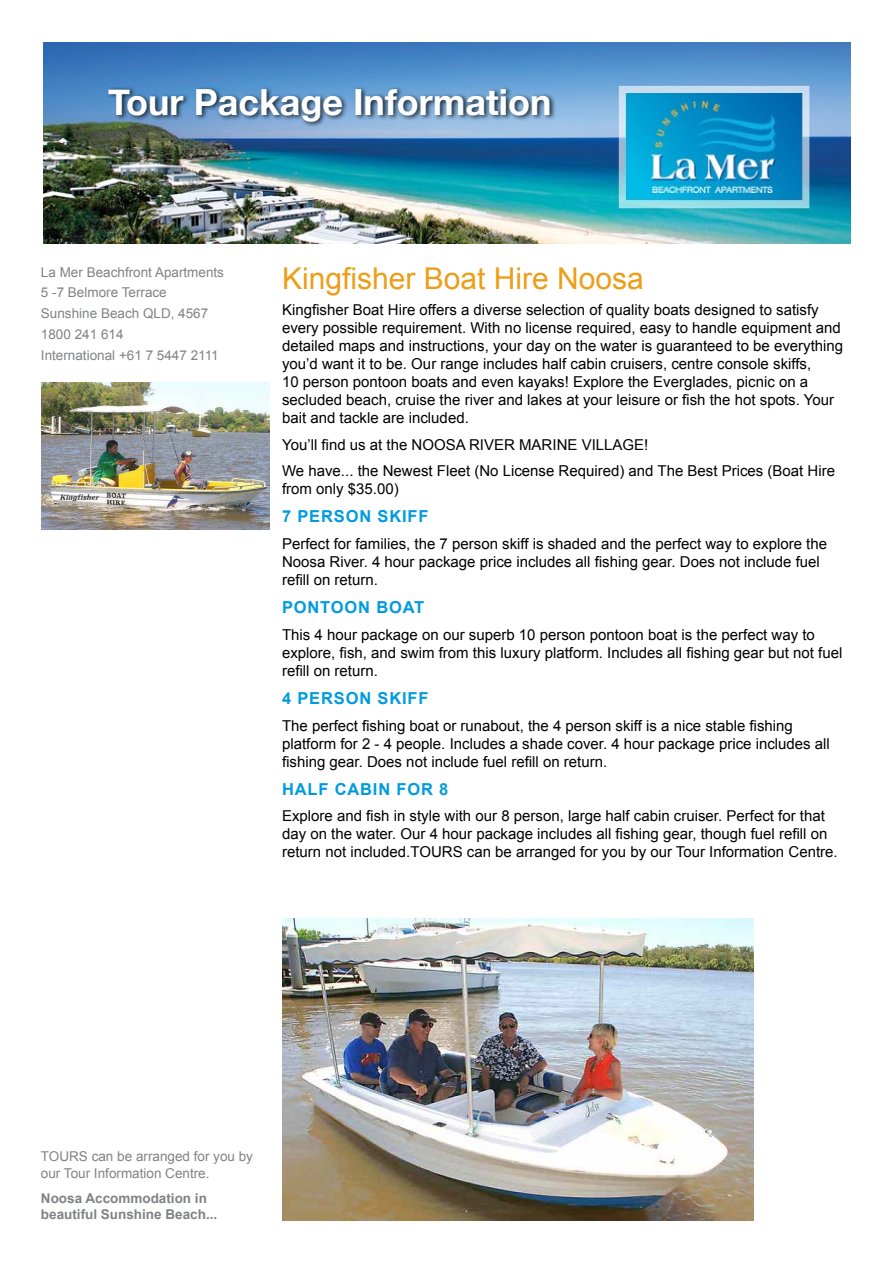
<style>
.page{position:relative;width:893px;height:1263px;background:#fff}
.page>*{position:absolute;margin:0;border:0;box-sizing:border-box;transform-origin:0 0}
.t1{font:700 36px "Helvetica Neue";color:#fff}
.t2{font:30px "Arial";color:#ed9e19}
.t3{font:700 16.5px "Arial";letter-spacing:.05em;color:#009bdf}
.t4{font:15px/18px "Arial";color:#000}
.t5{font:13.5px/20.7px "Arial";color:#808285}
.t6{font:700 13.5px/16.5px "Arial";color:#808285}
</style>
<div class="page">
<img style="left:282px;top:918px;width:472px;height:302px">
<img style="left:42px;top:383px;width:228px;height:146px">
<img style="left:44px;top:43px;width:806px;height:200px">
<div style="left:106px;top:86px;width:451px;height:42px;background:#000;opacity:.75"></div>
<h1 class="t1" style="left:108px;top:80px;width:445px">Tour Package Information</h1>
<p class="t5" style="left:41px;top:262px;width:185px">La Mer Beachfront Apartments<br>5 -7 Belmore Terrace<br>Sunshine Beach QLD, 4567<br>1800 241 614<br>International +61 7 5447 2111</p>
<h2 class="t2" style="left:282px;top:258px;width:363px">Kingfisher Boat Hire Noosa</h2>
<p class="t4" style="left:282px;top:301px;width:563px">Kingfisher Boat Hire offers a diverse selection of quality boats designed to satisfy every possible requirement. With no license required, easy to handle equipment and detailed maps and instructions, your day on the water is guaranteed to be everything you’d want it to be. Our range includes half cabin cruisers, centre console skiffs,<br>10 person pontoon boats and even kayaks! Explore the Everglades, picnic on a secluded beach, cruise the river and lakes at your leisure or fish the hot spots. Your bait and tackle are included.</p>
<p class="t4" style="left:282px;top:431px;width:555px;line-height:26.5px">You’ll find us at the NOOSA RIVER MARINE VILLAGE!<br>We have... the Newest Fleet (No License Required) and The Best Prices (Boat Hire</p>
<p class="t4" style="left:282px;top:480px;width:118px">from only $35.00)</p>
<p class="t3" style="left:282px;top:506px;width:148px">7 Person Skiff</p>
<p class="t4" style="left:282px;top:535px;width:546px">Perfect for families, the 7 person skiff is shaded and the perfect way to explore the<br>Noosa River. 4 hour package price includes all fishing gear. Does not include fuel refill on return.</p>
<p class="t3" style="left:282px;top:596px;width:144px">Pontoon Boat</p>
<p class="t4" style="left:282px;top:626px;width:562px">This 4 hour package on our superb 10 person pontoon boat is the perfect way to explore, fish, and swim from this luxury platform. Includes all fishing gear but not fuel refill on return.</p>
<p class="t3" style="left:282px;top:687px;width:148px">4 Person Skiff</p>
<p class="t4" style="left:282px;top:716px;width:549px">The perfect fishing boat or runabout, the 4 person skiff is a nice stable fishing platform for 2 - 4 people. Includes a shade cover. 4 hour package price includes all fishing gear. Does not include fuel refill on return.</p>
<p class="t3" style="left:282px;top:778px;width:168px">Half Cabin for 8</p>
<p class="t4" style="left:282px;top:807px;width:557px">Explore and fish in style with our 8 person, large half cabin cruiser. Perfect for that day on the water. Our 4 hour package includes all fishing gear, though fuel refill on return not included.TOURS can be arranged for you by our Tour Information Centre.</p>
<p class="t5" style="left:41px;top:1148px;width:214px;line-height:16.5px">TOURS can be arranged for you by our Tour Information Centre.</p>
<p class="t6" style="left:41px;top:1190px;width:178px">Noosa Accommodation in beautiful Sunshine Beach...</p>
</div>
